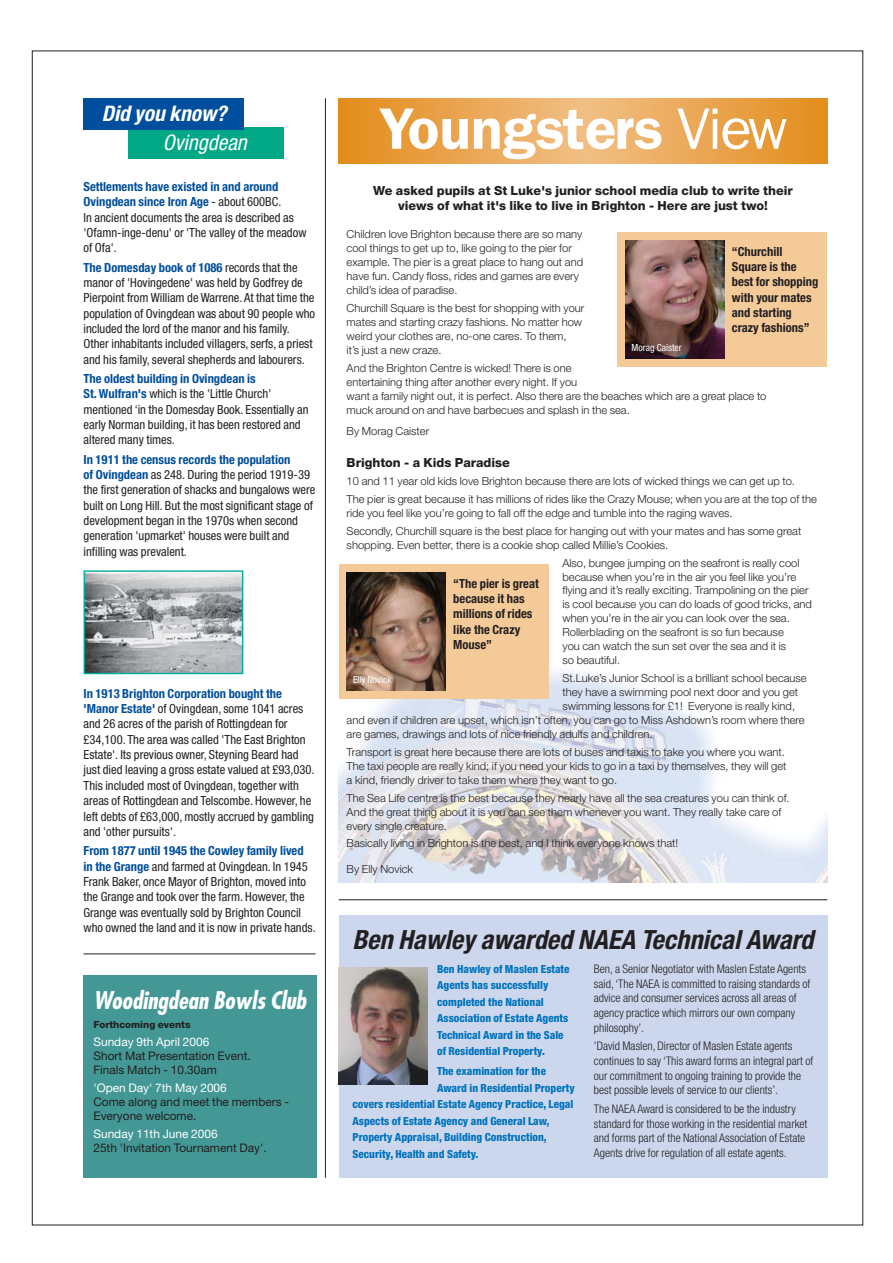
<style>
.page{position:relative;width:893px;height:1263px;background:#fff}
.page>*{position:absolute;margin:0;border:0;box-sizing:border-box;transform-origin:0 0}
.t1{font:600 58.65px "Franklin Gothic";color:#fff}
.t2{font:italic 700 condensed 26.55px "Helvetica Neue";color:#231f20}
.t3{font:italic 700 condensed 23.7px "Futura";color:#fff}
.t4{font:italic 700 condensed 21.45px "Helvetica Neue";color:#fff}
.t5{font:italic condensed 21.45px "Helvetica Neue";color:#fff}
.t6{font:condensed 12.6px/15.3px "Helvetica Neue";color:#231f20}
.t7{font:700 condensed 12.6px/15.3px "Helvetica Neue";color:#231f20}
.t8{font:800 12.6px/15.3px "Helvetica Neue";color:#231f20;text-align:center}
.t9{font:300 condensed 11.85px/14.7px "Helvetica Neue";color:#231f20}
.t10{font:11.85px/14px "Helvetica Neue";color:#231f20}
.t11{font:11.85px "Helvetica Neue";color:#fff}
.t12{font:300 11.1px/14px "Helvetica Neue";color:#231f20}
.t13{font:800 condensed 11.1px/16.5px "Helvetica Neue";color:#0073bb}
.t14{font:condensed 9.75px "Helvetica Neue";color:#fff}
.t15{font:800 9.75px "Helvetica Neue";color:#231f20}
.s1{font-weight:700;color:#004e9d}
.s2{font-weight:400}
</style>
<div class="page">
<hr style="left:339px;top:900px;width:488px;height:1px;background:#231f20">
<div style="left:128px;top:128px;width:156px;height:31px;background:#00a886"></div>
<div style="left:83px;top:98px;width:161px;height:32px;background:#004e9d"></div>
<img style="left:85px;top:572px;width:156px;height:100px">
<div style="left:83px;top:570px;width:160px;height:104px;border:1px solid #00ae9b"></div>
<div style="left:339px;top:916px;width:488px;height:262px;background:#ccd7ee"></div>
<div style="left:83px;top:975px;width:234px;height:202px;background:#439896"></div>
<img style="left:339px;top:968px;width:88px;height:117px">
<hr style="left:83px;top:954px;width:232px;height:1px;background:#231f20">
<hr style="left:325px;top:98px;width:1px;height:1080px;background:#231f20">
<img style="left:339px;top:660px;width:488px;height:223px">
<svg style="left:339px;top:98px;width:488px;height:66px;background:#eaa550"></svg>
<div style="left:617px;top:232px;width:210px;height:135px;background:#f4ca99"></div>
<img style="left:625px;top:240px;width:99px;height:119px">
<div style="left:339px;top:564px;width:209px;height:135px;background:#f4ca99"></div>
<img style="left:346px;top:572px;width:99px;height:119px">
<h3 class="t4" style="left:102px;top:106px;width:126px">Did you know?</h3>
<h3 class="t5" style="left:163px;top:135px;width:85px">Ovingdean</h3>
<p class="t6" style="left:83px;top:180px;width:224px"><span class="s1">Settlements have existed in and around Ovingdean since Iron Age</span> - about 600BC.<br>In ancient documents the area is described as 'Ofamn-inge-denu' or 'The valley of the meadow of Ofa'.</p>
<p class="t6" style="left:83px;top:261px;width:233px"><span class="s1">The Domesday book of 1086</span> records that the manor of 'Hovingedene' was held by Godfrey de Pierpoint from William de Warrene. At that time the population of Ovingdean was about 90 people who included the lord of the manor and his family.<br>Other inhabitants included villagers, serfs, a priest and his family, several shepherds and labourers.</p>
<p class="t6" style="left:83px;top:372px;width:226px"><span class="s1">The oldest building in Ovingdean is<br>St. Wulfran's</span> which is the 'Little Church' mentioned ‘in the Domesday Book. Essentially an early Norman building, it has been restored and altered many times.</p>
<p class="t6" style="left:83px;top:453px;width:233px"><span class="s1">In 1911 the census records the population<br>of Ovingdean</span> as 248. During the period 1919-39 the first generation of shacks and bungalows were built on Long Hill. But the most significant stage of development began in the 1970s when second generation 'upmarket' houses were built and infilling was prevalent.</p>
<p class="t6" style="left:83px;top:687px;width:232px"><span class="s1">In 1913 Brighton Corporation bought the 'Manor Estate'</span> of Ovingdean, some 1041 acres and 26 acres of the parish of Rottingdean for £34,100. The area was called 'The East Brighton Estate'. Its previous owner, Steyning Beard had just died leaving a gross estate valued at £93,030.<br>This included most of Ovingdean, together with areas of Rottingdean and Telscombe. However, he left debts of £63,000, mostly accrued by gambling and 'other pursuits'.</p>
<p class="t6" style="left:83px;top:844px;width:234px"><span class="s1">From 1877 until 1945 the Cowley family lived in the Grange</span> and farmed at Ovingdean. In 1945<br>Frank Baker, once Mayor of Brighton, moved into the Grange and took over the farm. However, the Grange was eventually sold by Brighton Council who owned the land and it is now in private hands.</p>
<h3 class="t3" style="left:93px;top:990px;width:214px">Woodingdean Bowls Club</h3>
<p class="t15" style="left:93px;top:1021px;width:99px">Forthcoming events</p>
<p class="t11" style="left:93px;top:1038px;width:117px">Sunday 9th April 2006</p>
<p class="t10" style="left:93px;top:1050px;width:159px">Short Mat Presentation Event.<br>Finals Match - 10.30am</p>
<p class="t11" style="left:93px;top:1084px;width:135px">'Open Day' 7th May 2006</p>
<p class="t10" style="left:93px;top:1096px;width:197px">Come along and meet the members -<br>Everyone welcome.</p>
<p class="t11" style="left:93px;top:1129px;width:126px">Sunday 11th June 2006</p>
<p class="t10" style="left:93px;top:1142px;width:175px">25th 'Invitation Tournament Day'.</p>
<h1 class="t1" style="left:379px;top:109px;width:409px">Youngsters <span class="s2">View</span></h1>
<p class="t8" style="left:373px;top:183px;width:421px">We asked pupils at St Luke's junior school media club to write their views of what it's like to live in Brighton - Here are just two!</p>
<p class="t12" style="left:346px;top:228px;width:238px">Children love Brighton because there are so many cool things to get up to, like going to the pier for example. The pier is a great place to hang out and have fun. Candy floss, rides and games are every child’s idea of paradise.</p>
<p class="t12" style="left:346px;top:302px;width:239px">Churchill Square is the best for shopping with your mates and starting crazy fashions. No matter how weird your clothes are, no-one cares. To them,<br>it’s just a new craze.</p>
<p class="t12" style="left:346px;top:362px;width:421px">And the Brighton Centre is wicked! There is one<br>entertaining thing after another every night. If you<br>want a family night out, it is perfect. Also there are the beaches which are a great place to muck around on and have barbecues and splash in the sea.</p>
<p class="t12" style="left:346px;top:426px;width:84px">By Morag Caister</p>
<p class="t8" style="left:346px;top:456px;width:165px">Brighton - a Kids Paradise</p>
<p class="t12" style="left:346px;top:473px;width:472px;line-height:17.9px">10 and 11 year old kids love Brighton because there are lots of wicked things we can get up to.<br>The pier is great because it has millions of rides like the Crazy Mouse; when you are at the top of the</p>
<p class="t12" style="left:346px;top:505px;width:456px;line-height:17.9px">ride you feel like you’re going to fall off the edge and tumble into the raging waves.<br>Secondly, Churchill square is the best place for hanging out with your mates and has some great</p>
<p class="t12" style="left:562px;top:537px;width:238px;line-height:17.9px;text-indent:-216px">shopping. Even better, there is a cookie shop called Millie’s Cookies.<br>Also, bungee jumping on the seafront is really cool</p>
<p class="t12" style="left:562px;top:571px;width:251px">because when you’re in the air you feel like you’re flying and it’s really exciting. Trampolining on the pier is cool because you can do loads of good tricks, and when you’re in the air you can look over the sea.<br>Rollerblading on the seafront is so fun because<br>you can watch the sun set over the sea and it is<br>so beautiful.</p>
<p class="t12" style="left:562px;top:672px;width:246px">St.Luke’s Junior School is a brilliant school because</p>
<p class="t12" style="left:562px;top:686px;width:237px">they have a swimming pool next door and you get</p>
<p class="t12" style="left:562px;top:700px;width:234px">swimming lessons for £1! Everyone is really kind,</p>
<p class="t12" style="left:346px;top:714px;width:459px">and even if children are upset, which isn’t often, you can go to Miss Ashdown’s room where there</p>
<p class="t12" style="left:346px;top:728px;width:307px">are games, drawings and lots of nice friendly adults and children.</p>
<p class="t12" style="left:346px;top:746px;width:441px">Transport is great here because there are lots of buses and taxis to take you where you want.<br>The taxi people are really kind; if you need your kids to go in a taxi by themselves, they will get a kind, friendly driver to take them where they want to go.</p>
<p class="t12" style="left:346px;top:792px;width:444px">The Sea Life centre is the best because they nearly have all the sea creatures you can think of.<br>And the great thing about it is you can see them whenever you want. They really take care of every single creature.</p>
<p class="t12" style="left:346px;top:838px;width:333px">Basically living in Brighton is the best, and I think everyone knows that!</p>
<p class="t12" style="left:346px;top:863px;width:68px">By Elly Novick</p>
<p class="t7" style="left:732px;top:245px;width:88px">“Churchill<br>Square is the best for shopping with your mates and starting crazy fashions”</p>
<p class="t14" style="left:631px;top:344px;width:52px">Morag Caister</p>
<p class="t7" style="left:453px;top:577px;width:87px">“The pier is great because it has millions of rides like the Crazy<br>Mouse”</p>
<p class="t14" style="left:353px;top:676px;width:40px">Elly Novick</p>
<h2 class="t2" style="left:352px;top:930px;width:462px">Ben Hawley awarded NAEA Technical Award</h2>
<p class="t13" style="left:437px;top:961px;width:134px">Ben Hawley of Maslen Estate<br>Agents has successfully completed the National<br>Association of Estate Agents<br>Technical Award in the Sale of Residential Property.</p>
<p class="t13" style="left:437px;top:1064px;width:110px">The examination for the</p>
<p class="t13" style="left:437px;top:1081px;width:139px">Award in Residential Property</p>
<p class="t13" style="left:352px;top:1097px;width:222px">covers residential Estate Agency Practice, Legal</p>
<p class="t13" style="left:352px;top:1114px;width:198px">Aspects of Estate Agency and General Law,</p>
<p class="t13" style="left:352px;top:1130px;width:196px">Property Appraisal, Building Construction,</p>
<p class="t13" style="left:352px;top:1146px;width:127px">Security, Health and Safety.</p>
<p class="t9" style="left:594px;top:963px;width:218px">Ben, a Senior Negotiator with Maslen Estate Agents said, ‘The NAEA is committed to raising standards of advice and consumer services across all areas of agency practice which mirrors our own company philosophy’.</p>
<p class="t9" style="left:594px;top:1040px;width:221px">’David Maslen, Director of Maslen Estate agents continues to say ‘This award forms an integral part of our commitment to ongoing training to provide the best possible levels of service to our clients’.</p>
<p class="t9" style="left:594px;top:1102px;width:215px">The NAEA Award is considered to be the industry standard for those working in the residential market and forms part of the National Association of Estate Agents drive for regulation of all estate agents.</p>
</div>
